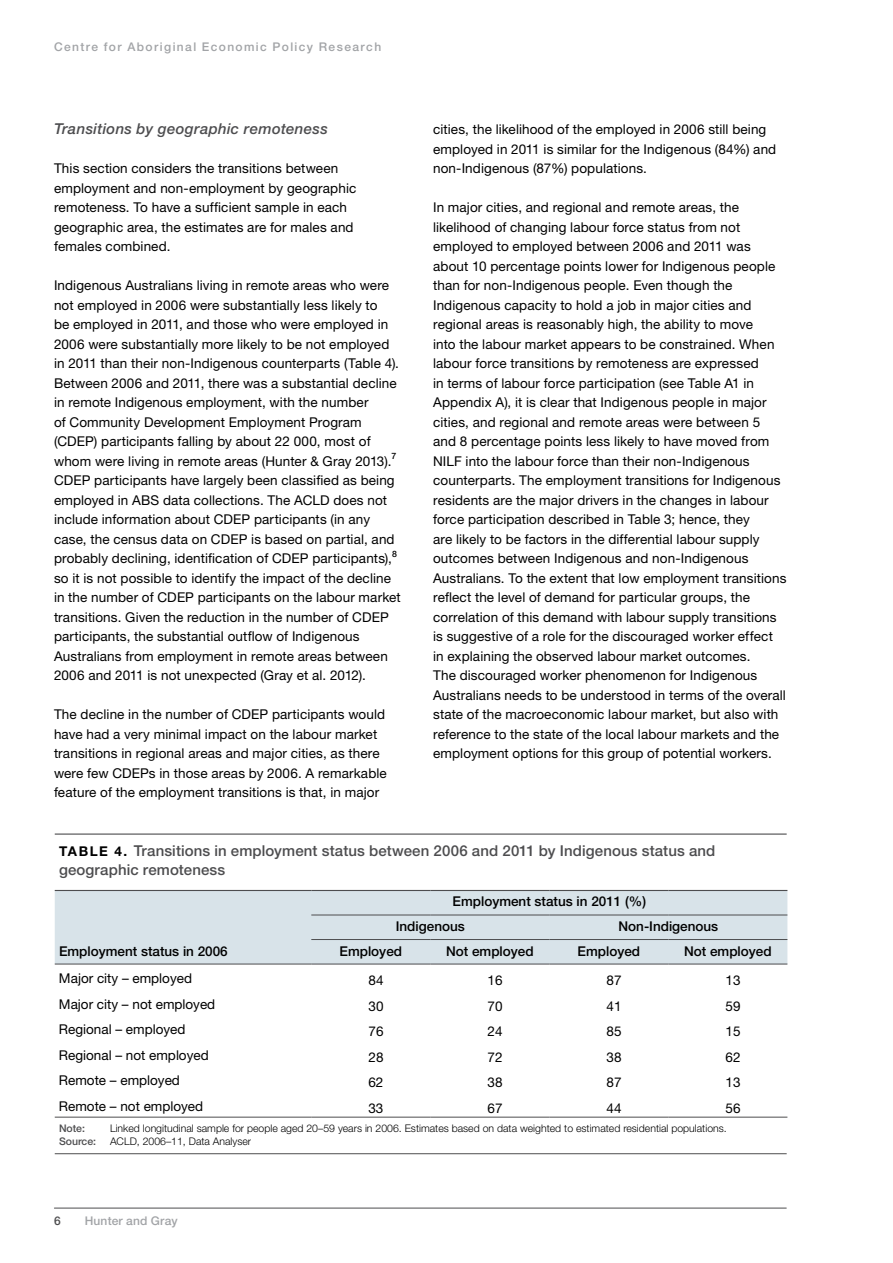
<style>
.page{position:relative;width:893px;height:1263px;background:#fff}
.page>*{position:absolute;margin:0;border:0;box-sizing:border-box;transform-origin:0 0}
.Table_Title{font:500 15px/19.5px "Helvetica Neue LT Std";letter-spacing:.01em;color:#4d4d4f}
.Heading_2{font:italic 500 15px "Helvetica Neue LT Std";letter-spacing:.02em;color:#4d4d4f}
.Body_Text{font:13.5px/19.5px "Helvetica Neue LT Std";letter-spacing:.01em;color:#000}
.TableText{font:13.5px "Helvetica Neue LT Std";color:#000}
.Table_Heading_Centre{font:500 13.5px "Helvetica Neue LT Std";color:#000}
.Table_Text_Decimal_a{font:13.5px "Helvetica Neue LT Std";color:#000}
.Table_Heading_Left{font:500 13.5px "Helvetica Neue LT Std";color:#000}
.t1{font:500 12px "Helvetica Neue LT Std";letter-spacing:.115em;color:#a2a4a7}
.t2{font:500 12px "Helvetica Neue LT Std";letter-spacing:.015em;color:#a2a4a7}
.t3{font:500 12px "Helvetica Neue LT Std";color:#4d4d4f}
.Notes_and_Sources{font:300 10.5px "Helvetica Neue LT Std";color:#000}
.Notes_and_Sources_La{font:300 10.5px "Helvetica Neue LT Std";color:#000}
.Notes_and_Sources_La-2{font:500 10.5px "Helvetica Neue LT Std";color:#4d4d4f}
.Notes_and_Sources-2{font:500 10.5px "Helvetica Neue LT Std";color:#4d4d4f}
.Body_Text-2{font:500 8.7px "Helvetica Neue LT Std";color:#000}
.s1{font-weight:700;font-size:13.5px;color:#000}
</style>
<div class="page">
<hr style="left:54px;top:1208px;width:732px;height:1px;background:#4d4d4f">
<hr style="left:55px;top:833px;width:732px;height:2px;background:#4d4d4f">
<hr style="left:55px;top:1153px;width:732px;height:1px;background:#4d4d4f">
<div style="left:55px;top:891px;width:732px;height:73px;background:#d8e3e9"></div>
<svg style="left:55px;top:1116px;width:256px;height:1px"></svg>
<hr style="left:311px;top:890px;width:119px;height:1px;background:#4d4d4f">
<hr style="left:430px;top:890px;width:119px;height:1px;background:#4d4d4f">
<hr style="left:549px;top:890px;width:119px;height:1px;background:#4d4d4f">
<hr style="left:668px;top:890px;width:119px;height:1px;background:#4d4d4f">
<hr style="left:311px;top:915px;width:119px;height:1px;background:#4d4d4f">
<hr style="left:430px;top:915px;width:119px;height:1px;background:#4d4d4f">
<hr style="left:549px;top:915px;width:119px;height:1px;background:#4d4d4f">
<hr style="left:668px;top:915px;width:119px;height:1px;background:#4d4d4f">
<hr style="left:311px;top:939px;width:119px;height:1px;background:#4d4d4f">
<hr style="left:430px;top:939px;width:119px;height:1px;background:#4d4d4f">
<hr style="left:549px;top:939px;width:119px;height:1px;background:#4d4d4f">
<hr style="left:668px;top:939px;width:119px;height:1px;background:#4d4d4f">
<hr style="left:311px;top:964px;width:119px;height:1px;background:#4d4d4f">
<hr style="left:430px;top:964px;width:119px;height:1px;background:#4d4d4f">
<hr style="left:549px;top:964px;width:119px;height:1px;background:#4d4d4f">
<hr style="left:668px;top:964px;width:119px;height:1px;background:#4d4d4f">
<hr style="left:55px;top:890px;width:256px;height:1px;background:#4d4d4f">
<hr style="left:55px;top:964px;width:256px;height:1px;background:#4d4d4f">
<hr style="left:55px;top:1117px;width:256px;height:1px;background:#4d4d4f">
<hr style="left:311px;top:1117px;width:119px;height:1px;background:#4d4d4f">
<hr style="left:430px;top:1117px;width:119px;height:1px;background:#4d4d4f">
<hr style="left:549px;top:1117px;width:119px;height:1px;background:#4d4d4f">
<hr style="left:668px;top:1117px;width:119px;height:1px;background:#4d4d4f">
<p class="t1" style="left:54px;top:40px;width:329px">Centre for Aboriginal Economic Policy Research</p>
<p class="Heading_2" style="left:54px;top:120px;width:275px">Transitions by geographic remoteness</p>
<p class="Body_Text" style="left:54px;top:159px;width:304px">This section considers the transitions between employment and non-employment by geographic remoteness. To have a sufficient sample in each geographic area, the estimates are for males and females combined.</p>
<p class="Body_Text" style="left:54px;top:276px;width:347px">Indigenous Australians living in remote areas who were not employed in 2006 were substantially less likely to<br>be employed in 2011, and those who were employed in 2006 were substantially more likely to be not employed in 2011 than their non-Indigenous counterparts (Table 4).<br>Between 2006 and 2011, there was a substantial decline in remote Indigenous employment, with the number<br>of Community Development Employment Program (CDEP) participants falling by about 22 000, most of whom were living in remote areas (Hunter &amp; Gray 2013).</p>
<p class="Body_Text-2" style="left:391px;top:451px;width:6px">7</p>
<p class="Body_Text" style="left:54px;top:471px;width:342px">CDEP participants have largely been classified as being employed in ABS data collections. The ACLD does not include information about CDEP participants (in any case, the census data on CDEP is based on partial, and probably declining, identification of CDEP participants),</p>
<p class="Body_Text-2" style="left:392px;top:549px;width:6px">8</p>
<p class="Body_Text" style="left:54px;top:568px;width:348px">so it is not possible to identify the impact of the decline in the number of CDEP participants on the labour market transitions. Given the reduction in the number of CDEP participants, the substantial outflow of Indigenous Australians from employment in remote areas between 2006 and 2011 is not unexpected (Gray et al. 2012).</p>
<p class="Body_Text" style="left:54px;top:705px;width:334px">The decline in the number of CDEP participants would have had a very minimal impact on the labour market transitions in regional areas and major cities, as there were few CDEPs in those areas by 2006. A remarkable feature of the employment transitions is that, in major</p>
<p class="Body_Text" style="left:433px;top:120px;width:345px">cities, the likelihood of the employed in 2006 still being employed in 2011 is similar for the Indigenous (84%) and non-Indigenous (87%) populations.</p>
<p class="Body_Text" style="left:433px;top:198px;width:355px">In major cities, and regional and remote areas, the likelihood of changing labour force status from not employed to employed between 2006 and 2011 was about 10 percentage points lower for Indigenous people than for non-Indigenous people. Even though the Indigenous capacity to hold a job in major cities and regional areas is reasonably high, the ability to move<br>into the labour market appears to be constrained. When labour force transitions by remoteness are expressed<br>in terms of labour force participation (see Table A1 in Appendix A), it is clear that Indigenous people in major cities, and regional and remote areas were between 5 and 8 percentage points less likely to have moved from NILF into the labour force than their non-Indigenous counterparts. The employment transitions for Indigenous residents are the major drivers in the changes in labour force participation described in Table 3; hence, they<br>are likely to be factors in the differential labour supply outcomes between Indigenous and non-Indigenous Australians. To the extent that low employment transitions reflect the level of demand for particular groups, the correlation of this demand with labour supply transitions is suggestive of a role for the discouraged worker effect in explaining the observed labour market outcomes.<br>The discouraged worker phenomenon for Indigenous Australians needs to be understood in terms of the overall state of the macroeconomic labour market, but also with reference to the state of the local labour markets and the employment options for this group of potential workers.</p>
<p class="Table_Title" style="left:59px;top:841px;width:658px"><span class="s1">TABLE 4.</span> Transitions in employment status between 2006 and 2011 by Indigenous status and geographic remoteness</p>
<p class="Table_Heading_Left" style="left:59px;top:943px;width:170px">Employment status in 2006</p>
<p class="Table_Heading_Centre" style="left:453px;top:894px;width:195px">Employment status in 2011 (%)</p>
<p class="Table_Heading_Centre" style="left:396px;top:918px;width:71px">Indigenous</p>
<p class="Table_Heading_Centre" style="left:618px;top:918px;width:101px">Non-Indigenous</p>
<p class="Table_Heading_Centre" style="left:340px;top:943px;width:64px">Employed</p>
<p class="Table_Heading_Centre" style="left:446px;top:943px;width:89px">Not employed</p>
<p class="Table_Heading_Centre" style="left:578px;top:943px;width:64px">Employed</p>
<p class="Table_Heading_Centre" style="left:684px;top:943px;width:89px">Not employed</p>
<p class="TableText" style="left:59px;top:970px;width:135px">Major city – employed</p>
<p class="Table_Text_Decimal_a" style="left:369px;top:972px;width:17px">84</p>
<p class="Table_Text_Decimal_a" style="left:488px;top:972px;width:17px">16</p>
<p class="Table_Text_Decimal_a" style="left:607px;top:972px;width:17px">87</p>
<p class="Table_Text_Decimal_a" style="left:726px;top:972px;width:17px">13</p>
<p class="TableText" style="left:59px;top:996px;width:158px">Major city – not employed</p>
<p class="Table_Text_Decimal_a" style="left:368px;top:998px;width:17px">30</p>
<p class="Table_Text_Decimal_a" style="left:488px;top:998px;width:17px">70</p>
<p class="Table_Text_Decimal_a" style="left:607px;top:998px;width:17px">41</p>
<p class="Table_Text_Decimal_a" style="left:726px;top:998px;width:17px">59</p>
<p class="TableText" style="left:59px;top:1021px;width:128px">Regional – employed</p>
<p class="Table_Text_Decimal_a" style="left:368px;top:1023px;width:17px">76</p>
<p class="Table_Text_Decimal_a" style="left:487px;top:1023px;width:17px">24</p>
<p class="Table_Text_Decimal_a" style="left:607px;top:1023px;width:17px">85</p>
<p class="Table_Text_Decimal_a" style="left:726px;top:1023px;width:17px">15</p>
<p class="TableText" style="left:59px;top:1047px;width:151px">Regional – not employed</p>
<p class="Table_Text_Decimal_a" style="left:368px;top:1049px;width:17px">28</p>
<p class="Table_Text_Decimal_a" style="left:487px;top:1049px;width:17px">72</p>
<p class="Table_Text_Decimal_a" style="left:606px;top:1049px;width:17px">38</p>
<p class="Table_Text_Decimal_a" style="left:726px;top:1049px;width:17px">62</p>
<p class="TableText" style="left:59px;top:1072px;width:123px">Remote – employed</p>
<p class="Table_Text_Decimal_a" style="left:368px;top:1074px;width:17px">62</p>
<p class="Table_Text_Decimal_a" style="left:487px;top:1074px;width:17px">38</p>
<p class="Table_Text_Decimal_a" style="left:606px;top:1074px;width:17px">87</p>
<p class="Table_Text_Decimal_a" style="left:726px;top:1074px;width:17px">13</p>
<p class="TableText" style="left:59px;top:1098px;width:146px">Remote – not employed</p>
<p class="Table_Text_Decimal_a" style="left:368px;top:1100px;width:17px">33</p>
<p class="Table_Text_Decimal_a" style="left:487px;top:1100px;width:17px">67</p>
<p class="Table_Text_Decimal_a" style="left:606px;top:1100px;width:17px">44</p>
<p class="Table_Text_Decimal_a" style="left:725px;top:1100px;width:17px">56</p>
<p class="Notes_and_Sources-2" style="left:59px;top:1122px;width:28px">Note:</p>
<p class="Notes_and_Sources" style="left:110px;top:1122px;width:618px">Linked longitudinal sample for people aged 20–59 years in 2006. Estimates based on data weighted to estimated residential populations.</p>
<p class="Notes_and_Sources_La-2" style="left:59px;top:1135px;width:39px">Source:</p>
<p class="Notes_and_Sources_La" style="left:110px;top:1135px;width:143px">ACLD, 2006–11, Data Analyser</p>
<p class="t3" style="left:54px;top:1214px;width:8px">6</p>
<p class="t2" style="left:85px;top:1214px;width:95px">Hunter and Gray</p>
</div>
